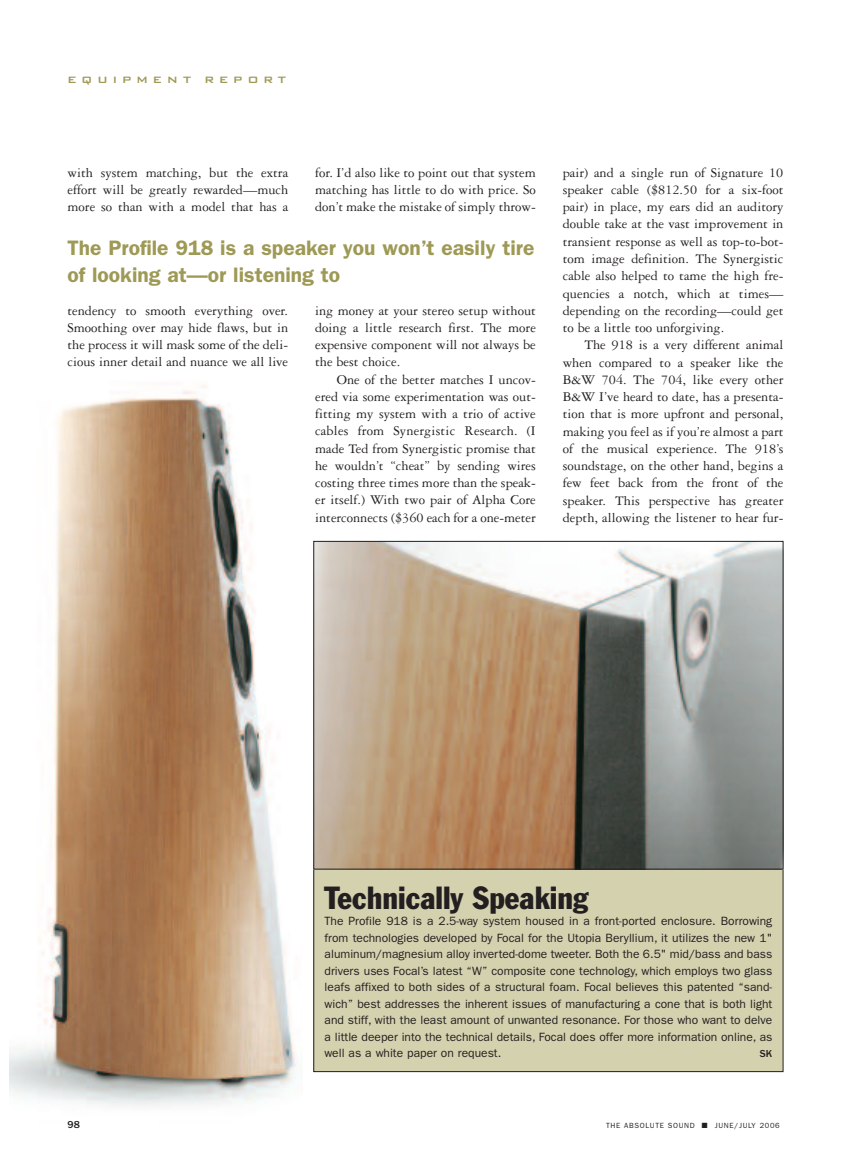
<style>
.page{position:relative;width:851px;height:1161px;background:#fff}
.page>*{position:absolute;margin:0;border:0;box-sizing:border-box;transform-origin:0 0}
.t1{font:condensed 31.5px "Franklin Gothic";color:#231f20}
.t2{font:600 21px/27px "Franklin Gothic";color:#9e9955}
.t3{font:500 15px "Bank Gothic BT";letter-spacing:.33em;color:#9e9955}
.t4{font:14.25px/17.2px "Garamond Three";color:#231f20;text-align:justify}
.t5{font:12px/16.5px "Franklin Gothic";color:#231f20;text-align:justify}
.t6{font:500 10.5px "Franklin Gothic";color:#231f20}
.t7{font:7.5px "Franklin Gothic";letter-spacing:.09em;color:#231f20}
</style>
<div class="page">
<div style="left:314px;top:847px;width:469px;height:225px;background:#d4d1af"></div>
<img style="left:315px;top:543px;width:466px;height:324px">
<div style="left:313px;top:541px;width:470px;height:328px;border:1px solid #231f20"></div>
<img style="left:10px;top:384px;width:286px;height:723px">
<p class="t3" style="left:68px;top:69px;width:220px">equipment report</p>
<p class="t4" style="left:68px;top:165px;width:222px">with system matching, but the extra effort will be greatly rewarded—much more so than with a model that has a</p>
<p class="t4" style="left:315px;top:165px;width:222px">for. I’d also like to point out that system matching has little to do with price. So don’t make the mistake of simply throw-</p>
<p class="t2" style="left:68px;top:236px;width:468px">The Profile 918 is a speaker you won’t easily tire of looking at—or listening to</p>
<p class="t4" style="left:68px;top:303px;width:222px">tendency to smooth everything over.<br>Smoothing over may hide flaws, but in the process it will mask some of the deli&shy;cious inner detail and nuance we all live</p>
<p class="t4" style="left:315px;top:303px;width:222px">ing money at your stereo setup without</p>
<p class="t4" style="left:315px;top:320px;width:222px">doing a little research first. The more</p>
<p class="t4" style="left:315px;top:338px;width:222px">expensive component will not always be</p>
<p class="t4" style="left:315px;top:355px;width:87px">the best choice.</p>
<p class="t4" style="left:337px;top:372px;width:200px">One of the better matches I uncov-</p>
<p class="t4" style="left:315px;top:389px;width:222px">ered via some experimentation was out-</p>
<p class="t4" style="left:315px;top:407px;width:222px">fitting my system with a trio of active</p>
<p class="t4" style="left:315px;top:424px;width:222px">cables from Synergistic Research. (I</p>
<p class="t4" style="left:315px;top:441px;width:222px">made Ted from Synergistic promise that</p>
<p class="t4" style="left:315px;top:458px;width:222px">he wouldn’t “cheat” by sending wires</p>
<p class="t4" style="left:315px;top:476px;width:222px">costing three times more than the speak-</p>
<p class="t4" style="left:315px;top:493px;width:222px">er itself.) With two pair of Alpha Core</p>
<p class="t4" style="left:315px;top:510px;width:222px">interconnects ($360 each for a one-meter</p>
<p class="t4" style="left:562px;top:165px;width:222px">pair) and a single run of Signature 10</p>
<p class="t4" style="left:562px;top:182px;width:222px">speaker cable ($812.50 for a six-foot</p>
<p class="t4" style="left:562px;top:200px;width:222px">pair) in place, my ears did an auditory</p>
<p class="t4" style="left:562px;top:217px;width:222px">double take at the vast improvement in</p>
<p class="t4" style="left:562px;top:234px;width:222px">transient response as well as top-to-bot-</p>
<p class="t4" style="left:562px;top:251px;width:222px">tom image definition. The Synergistic</p>
<p class="t4" style="left:562px;top:269px;width:222px">cable also helped to tame the high fre-</p>
<p class="t4" style="left:562px;top:286px;width:222px">quencies a notch, which at times—</p>
<p class="t4" style="left:562px;top:303px;width:222px">depending on the recording—could get</p>
<p class="t4" style="left:562px;top:320px;width:163px">to be a little too unforgiving.</p>
<p class="t4" style="left:584px;top:338px;width:200px">The 918 is a very different animal</p>
<p class="t4" style="left:562px;top:355px;width:222px">when compared to a speaker like the</p>
<p class="t4" style="left:562px;top:372px;width:222px">B&amp;W 704. The 704, like every other</p>
<p class="t4" style="left:562px;top:389px;width:222px">B&amp;W I’ve heard to date, has a presenta-</p>
<p class="t4" style="left:562px;top:407px;width:222px">tion that is more upfront and personal,</p>
<p class="t4" style="left:562px;top:424px;width:222px">making you feel as if you’re almost a part</p>
<p class="t4" style="left:562px;top:441px;width:222px">of the musical experience. The 918’s</p>
<p class="t4" style="left:562px;top:458px;width:222px">soundstage, on the other hand, begins a</p>
<p class="t4" style="left:562px;top:476px;width:222px">few feet back from the front of the</p>
<p class="t4" style="left:562px;top:493px;width:222px">speaker. This perspective has greater</p>
<p class="t4" style="left:562px;top:510px;width:222px">depth, allowing the listener to hear fur-</p>
<p class="t1" style="left:324px;top:886px;width:265px">Technically Speaking</p>
<p class="t5" style="left:324px;top:914px;width:449px">The Profile 918 is a 2.5-way system housed in a front-ported enclosure. Borrowing from technologies developed by Focal for the Utopia Beryllium, it utilizes the new 1" aluminum/magnesium alloy inverted-dome tweeter. Both the 6.5" mid/bass and bass drivers uses Focal’s latest “W” composite cone technology, which employs two glass leafs affixed to both sides of a structural foam. Focal believes this patented “sand&shy;wich” best addresses the inherent issues of manufacturing a cone that is both light and stiff, with the least amount of unwanted resonance. For those who want to delve a little deeper into the technical details, Focal does offer more information online, as well as a white paper on request.</p>
<p class="t6" style="left:759px;top:1050px;width:14px">SK</p>
<p class="t6" style="left:68px;top:1121px;width:14px">98</p>
<p class="t7" style="left:606px;top:1123px;width:175px">THE ABSOLUTE SOUND ■ JUNE/JULY 2006</p>
</div>
